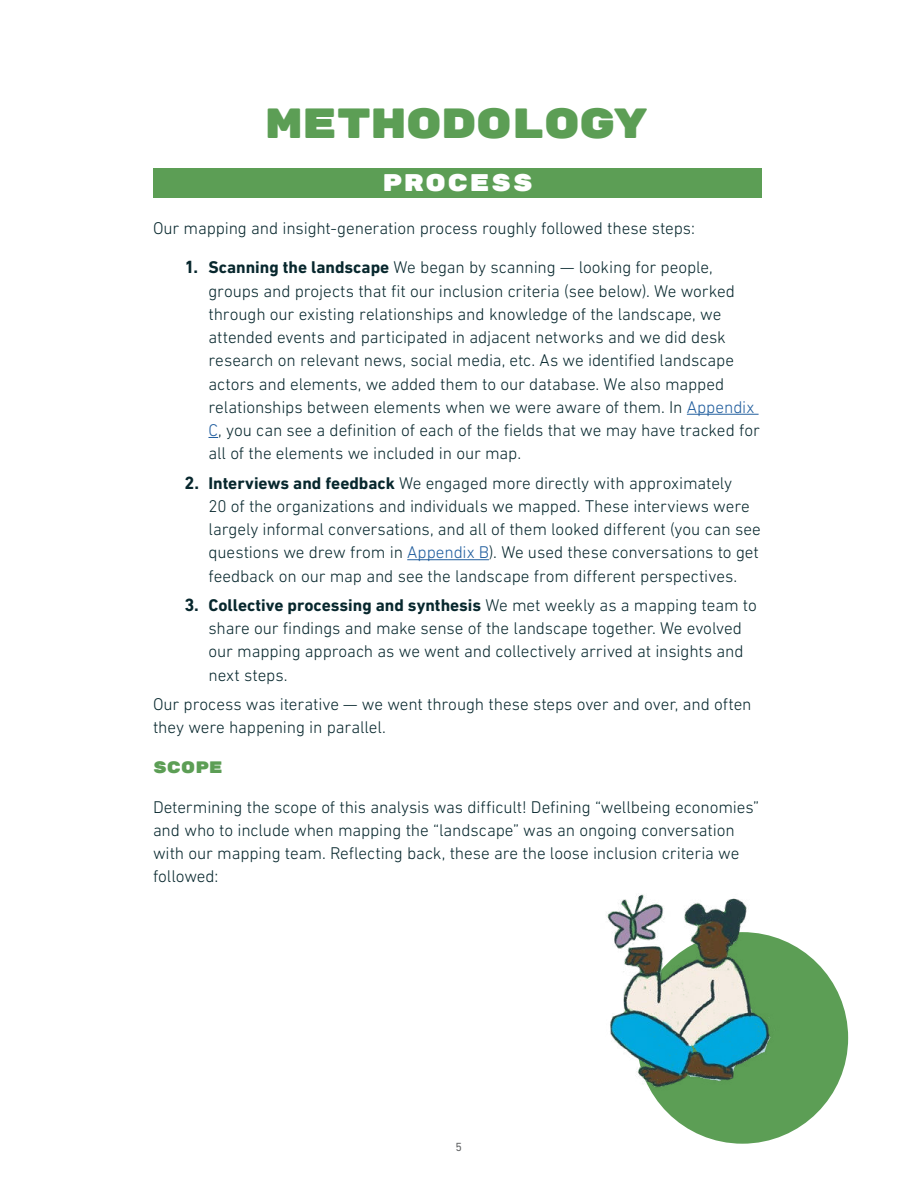
<style>
.page{position:relative;width:918px;height:1188px;background:#fff}
.page>*{position:absolute;margin:0;border:0;box-sizing:border-box;transform-origin:0 0}
.t1{font:42px "Rubik Mono One";letter-spacing:-.02em;color:#5c9e55}
.t2{font:24px "Rubik Mono One";letter-spacing:.06em;color:#fff}
.t3{font:300 17.25px/23.2px "DIN Next LT Pro";letter-spacing:-.005em;color:#07272d}
.t4{font:16.5px "Rubik Mono One";color:#5c9e55}
.t5{font:12px "DIN Next LT Pro";color:#626466}
.s1{font-weight:700;font-size:18px}
.s2{font-weight:700}
.s3{color:#215e9e}
</style>
<div class="page">
<div style="left:637px;top:932px;width:211px;height:212px;background:#5c9e55;border-radius:50%"></div>
<div style="left:153px;top:169px;width:609px;height:29px;background:#5c9e55"></div>
<hr style="left:687px;top:414px;width:72px;height:1px;background:#215e9e">
<hr style="left:407px;top:559px;width:82px;height:1px;background:#215e9e">
<img style="left:607px;top:894px;width:191px;height:210px">
<h1 class="t1" style="left:266px;top:109px;width:384px">METHODOLOGY</h1>
<h2 class="t2" style="left:381px;top:174px;width:153px">PROCESS</h2>
<p class="t3" style="left:153px;top:217px;width:543px">Our mapping and insight-generation process roughly followed these steps:</p>
<p class="t3" style="left:208px;top:257px;width:553px;text-indent:-24px"><span class="s1">1.</span> <span class="s2">Scanning the landscape</span> We began by scanning — looking for people, groups and projects that fit our inclusion criteria (see below). We worked through our existing relationships and knowledge of the landscape, we attended events and participated in adjacent networks and we did desk research on relevant news, social media, etc. As we identified landscape actors and elements, we added them to our database. We also mapped relationships between elements when we were aware of them. In <span class="s3">Appendix C</span>, you can see a definition of each of the fields that we may have tracked for all of the elements we included in our map.</p>
<p class="t3" style="left:209px;top:472px;width:554px;text-indent:-24px"><span class="s1">2.</span> <span class="s2">Interviews and feedback</span> We engaged more directly with approximately<br>20 of the organizations and individuals we mapped. These interviews were largely informal conversations, and all of them looked different (you can see questions we drew from in <span class="s3">Appendix B</span>). We used these conversations to get feedback on our map and see the landscape from different perspectives.</p>
<p class="t3" style="left:209px;top:595px;width:550px;text-indent:-24px"><span class="s1">3.</span> <span class="s2">Collective processing and synthesis</span> We met weekly as a mapping team to share our findings and make sense of the landscape together. We evolved our mapping approach as we went and collectively arrived at insights and next steps.</p>
<p class="t3" style="left:153px;top:694px;width:600px">Our process was iterative — we went through these steps over and over, and often they were happening in parallel.</p>
<p class="t4" style="left:153px;top:761px;width:71px">SCOPE</p>
<p class="t3" style="left:153px;top:796px;width:608px">Determining the scope of this analysis was difficult! Defining “wellbeing economies” and who to include when mapping the “landscape” was an ongoing conversation with our mapping team. Reflecting back, these are the loose inclusion criteria we followed:</p>
<p class="t5" style="left:455px;top:1143px;width:8px">5</p>
</div>
